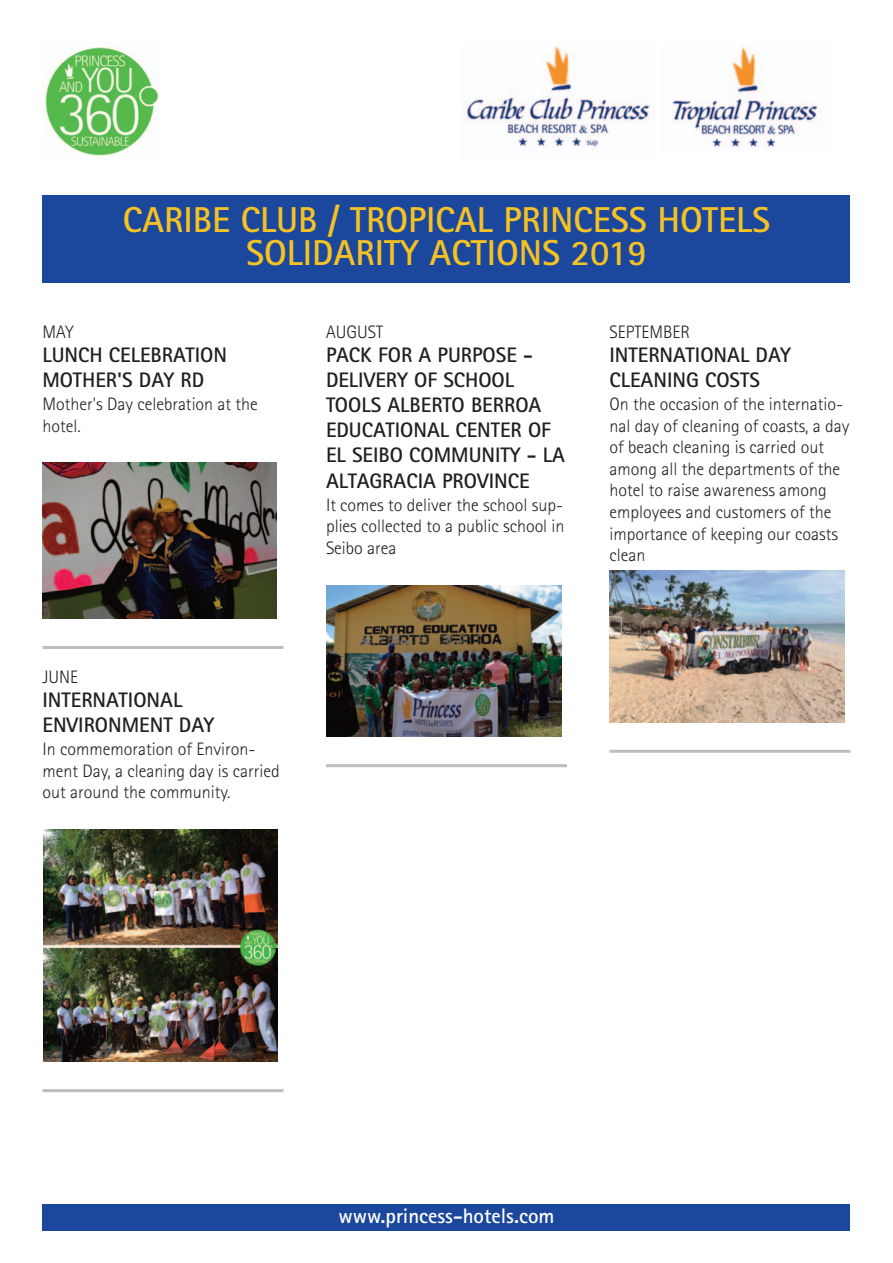
<style>
.page{position:relative;width:893px;height:1263px;background:#fff}
.page>*{position:absolute;margin:0;border:0;box-sizing:border-box;transform-origin:0 0}
.t1{font:700 36px/33px "Rotis Sans Serif";color:#f5c223;text-align:center}
.t2{font:700 21px/25.2px "Rotis Sans Serif";color:#231f20}
.t3{font:700 21px "Rotis Sans Serif";color:#fff}
.t4{font:300 18px/21.6px "Rotis Sans Serif";color:#231f20}
</style>
<div class="page">
<hr style="left:43px;top:646px;width:240px;height:3px;background:#bcbdc0">
<hr style="left:43px;top:1089px;width:240px;height:3px;background:#bcbdc0">
<hr style="left:326px;top:764px;width:241px;height:3px;background:#bcbdc0">
<hr style="left:609px;top:750px;width:241px;height:3px;background:#bcbdc0">
<img style="left:43px;top:462px;width:234px;height:156px">
<img style="left:43px;top:829px;width:234px;height:232px">
<img style="left:326px;top:586px;width:235px;height:150px">
<img style="left:610px;top:570px;width:235px;height:152px">
<div style="left:43px;top:195px;width:807px;height:87px;background:#1b479c"></div>
<div style="left:43px;top:1204px;width:807px;height:27px;background:#1b479c"></div>
<img style="left:466px;top:46px;width:184px;height:101px">
<img style="left:44px;top:47px;width:115px;height:110px">
<img style="left:672px;top:47px;width:148px;height:101px">
<h1 class="t1" style="left:123px;top:207px;width:649px">CARIBE CLUB / TROPICAL PRINCESS HOTELS<br>SOLIDARITY ACTIONS 2019</h1>
<p class="t4" style="left:43px;top:323px;width:33px">MAY</p>
<p class="t2" style="left:43px;top:344px;width:186px">LUNCH CELEBRATION<br>MOTHER'S DAY RD</p>
<p class="t4" style="left:43px;top:395px;width:217px">Mother's Day celebration at the hotel.</p>
<p class="t4" style="left:43px;top:668px;width:37px">JUNE</p>
<p class="t2" style="left:43px;top:689px;width:173px">INTERNATIONAL<br>ENVIRONMENT DAY</p>
<p class="t4" style="left:43px;top:740px;width:239px">In commemoration of Environ&shy;ment Day, a cleaning day is carried out around the community.</p>
<p class="t4" style="left:326px;top:323px;width:59px">AUGUST</p>
<p class="t2" style="left:326px;top:344px;width:240px">PACK FOR A PURPOSE -<br>DELIVERY OF SCHOOL<br>TOOLS ALBERTO BERROA<br>EDUCATIONAL CENTER OF<br>EL SEIBO COMMUNITY - LA<br>ALTAGRACIA PROVINCE</p>
<p class="t4" style="left:326px;top:496px;width:240px;text-align:justify">It comes to deliver the school sup&shy;plies collected to a public school in Seibo area</p>
<p class="t4" style="left:609px;top:323px;width:82px">SEPTEMBER</p>
<p class="t2" style="left:609px;top:344px;width:183px">INTERNATIONAL DAY<br>CLEANING COSTS</p>
<p class="t4" style="left:609px;top:395px;width:241px">On the occasion of the internatio&shy;nal day of cleaning of coasts, a day of beach cleaning is carried out among all the departments of the hotel to raise awareness among employees and customers of the importance of keeping our coasts clean</p>
<p class="t3" style="left:339px;top:1208px;width:217px">www.princess-hotels.com</p>
</div>
